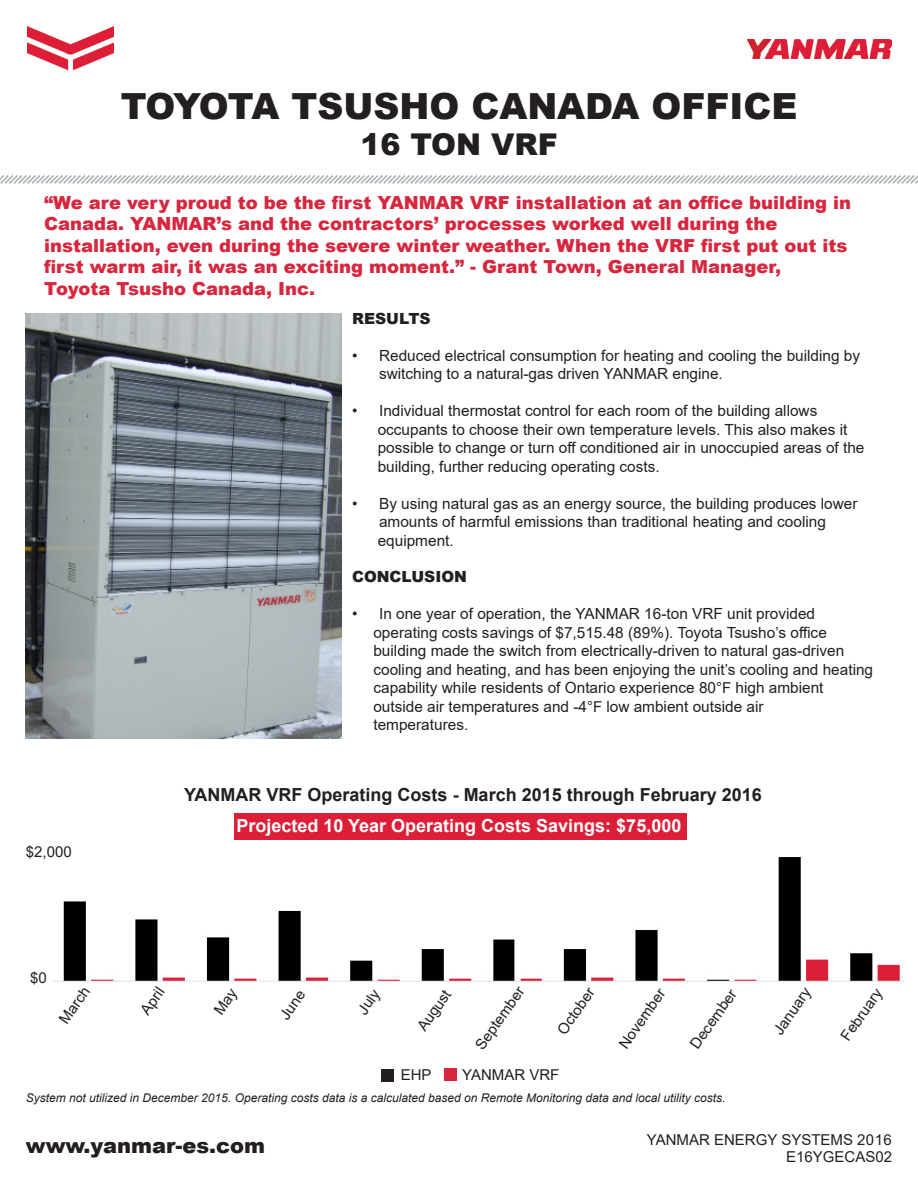
<style>
.page{position:relative;width:918px;height:1188px;background:#fff}
.page>*{position:absolute;margin:0;border:0;box-sizing:border-box;transform-origin:0 0}
.t1{font:900 36px "Arial";color:#231f20}
.t2{font:900 30px "Arial";color:#231f20}
.t3{font:900 21px "Arial";color:#231f20}
.t4{font:900 18px/21.6px "Arial";color:#d6273e}
.t5{font:700 18px "Arial";color:#231f20}
.t6{font:700 18px "Arial";color:#fff}
.t7{font:15.3px/18.5px "Arial";color:#231f20}
.t8{font:900 15.3px "Arial";color:#231f20}
.t9{font:15px "Arial";color:#231f20}
.t10{font:italic 12px "Arial";color:#231f20}
.s1{font-size:15px}
</style>
<div class="page">
<img style="left:52px;top:857px;width:853px;height:125px">
<div style="left:234px;top:813px;width:453px;height:27px;background:#dc1e37"></div>
<img style="left:27px;top:27px;width:86px;height:43px">
<img style="left:748px;top:39px;width:143px;height:19px">
<svg style="left:0;top:175px;width:918px;height:9px"></svg>
<img style="left:26px;top:313px;width:315px;height:426px">
<div style="left:445px;top:1068px;width:12px;height:13px;background:#d6273e"></div>
<div style="left:381px;top:1069px;width:13px;height:13px;background:#231f20"></div>
<p class="t1" style="left:121px;top:80px;width:678px">TOYOTA TSUSHO CANADA OFFICE</p>
<p class="t2" style="left:360px;top:122px;width:199px">16 TON VRF</p>
<p class="t4" style="left:44px;top:191px;width:808px">“We are very proud to be the first YANMAR VRF installation at an office building in<br>Canada. YANMAR’s and the contractors’ processes worked well during the</p>
<p class="t4" style="left:44px;top:234px;width:805px">installation, even during the severe winter weather. When the VRF first put out its first warm air, it was an exciting moment.” - Grant Town, General Manager,</p>
<p class="t4" style="left:44px;top:277px;width:272px">Toyota Tsusho Canada, Inc.</p>
<p class="t8" style="left:352px;top:308px;width:80px">RESULTS</p>
<p class="t7" style="left:379px;top:346px;width:483px;text-indent:-27px">• Reduced electrical consumption for heating and cooling the building by switching to a natural-gas driven YANMAR engine.</p>
<p class="t7" style="left:352px;top:402px;width:467px">• Individual thermostat control for each room of the building allows</p>
<p class="t7" style="left:378px;top:420px;width:471px">occupants to choose their own temperature levels. This also makes it</p>
<p class="t7" style="left:378px;top:439px;width:488px">possible to change or turn off conditioned air in unoccupied areas of the</p>
<p class="t7" style="left:378px;top:457px;width:284px">building, further reducing operating costs.</p>
<p class="t7" style="left:352px;top:494px;width:507px;text-align:center">• By using natural gas as an energy source, the building produces lower amounts of harmful emissions than traditional heating and cooling</p>
<p class="t7" style="left:378px;top:531px;width:78px">equipment.</p>
<p class="t8" style="left:352px;top:566px;width:116px">CONCLUSION</p>
<p class="t7" style="left:352px;top:605px;width:465px">• In one year of operation, the YANMAR 16-ton VRF unit provided</p>
<p class="t7" style="left:373px;top:623px;width:455px">operating costs savings of $7,515.48 (89%). Toyota Tsusho’s office</p>
<p class="t7" style="left:373px;top:642px;width:472px">building made the switch from electrically-driven to natural gas-driven</p>
<p class="t7" style="left:373px;top:660px;width:501px">cooling and heating, and has been enjoying the unit’s cooling and heating</p>
<p class="t7" style="left:373px;top:678px;width:452px">capability while residents of Ontario experience 80<span class="s1">°F</span> high ambient</p>
<p class="t7" style="left:373px;top:697px;width:392px">outside air temperatures and -4<span class="s1">°F</span> low ambient outside air</p>
<p class="t7" style="left:373px;top:715px;width:96px">temperatures.</p>
<p class="t5" style="left:184px;top:782px;width:579px">YANMAR VRF Operating Costs - March 2015 through February 2016</p>
<p class="t9" style="left:26px;top:842px;width:47px">$2,000</p>
<p class="t6" style="left:237px;top:813px;width:446px">Projected 10 Year Operating Costs Savings: $75,000</p>
<p class="t9" style="left:30px;top:967px;width:18px">$0</p>
<p class="t9" style="left:54px;top:1016px;width:43px;rotate:-55deg">March</p>
<p class="t9" style="left:135px;top:1007px;width:32px;rotate:-55deg">April</p>
<p class="t9" style="left:275px;top:1012px;width:34px;rotate:-55deg">June</p>
<p class="t9" style="left:353px;top:1007px;width:28px;rotate:-55deg">July</p>
<p class="t9" style="left:412px;top:1023px;width:48px;rotate:-55deg">August</p>
<p class="t9" style="left:470px;top:1042px;width:75px;rotate:-55deg">September</p>
<p class="t9" style="left:552px;top:1027px;width:55px;rotate:-55deg">October</p>
<p class="t9" style="left:614px;top:1041px;width:71px;rotate:-55deg">November</p>
<p class="t9" style="left:401px;top:1065px;width:32px">EHP</p>
<p class="t9" style="left:462px;top:1065px;width:99px">YANMAR VRF</p>
<p class="t9" style="left:685px;top:1041px;width:71px;rotate:-55deg">December</p>
<p class="t10" style="left:26px;top:1090px;width:701px">System not utilized in December 2015. Operating costs data is a calculated based on Remote Monitoring data and local utility costs.</p>
<p class="t9" style="left:768px;top:1027px;width:55px;rotate:-55deg">January</p>
<p class="t9" style="left:836px;top:1033px;width:62px;rotate:-55deg">February</p>
<p class="t3" style="left:26px;top:1131px;width:241px">www.yanmar-es.com</p>
<p class="t9" style="left:647px;top:1129px;width:246px">YANMAR ENERGY SYSTEMS 2016</p>
<p class="t9" style="left:786px;top:1147px;width:107px">E16YGECAS02</p>
</div>
